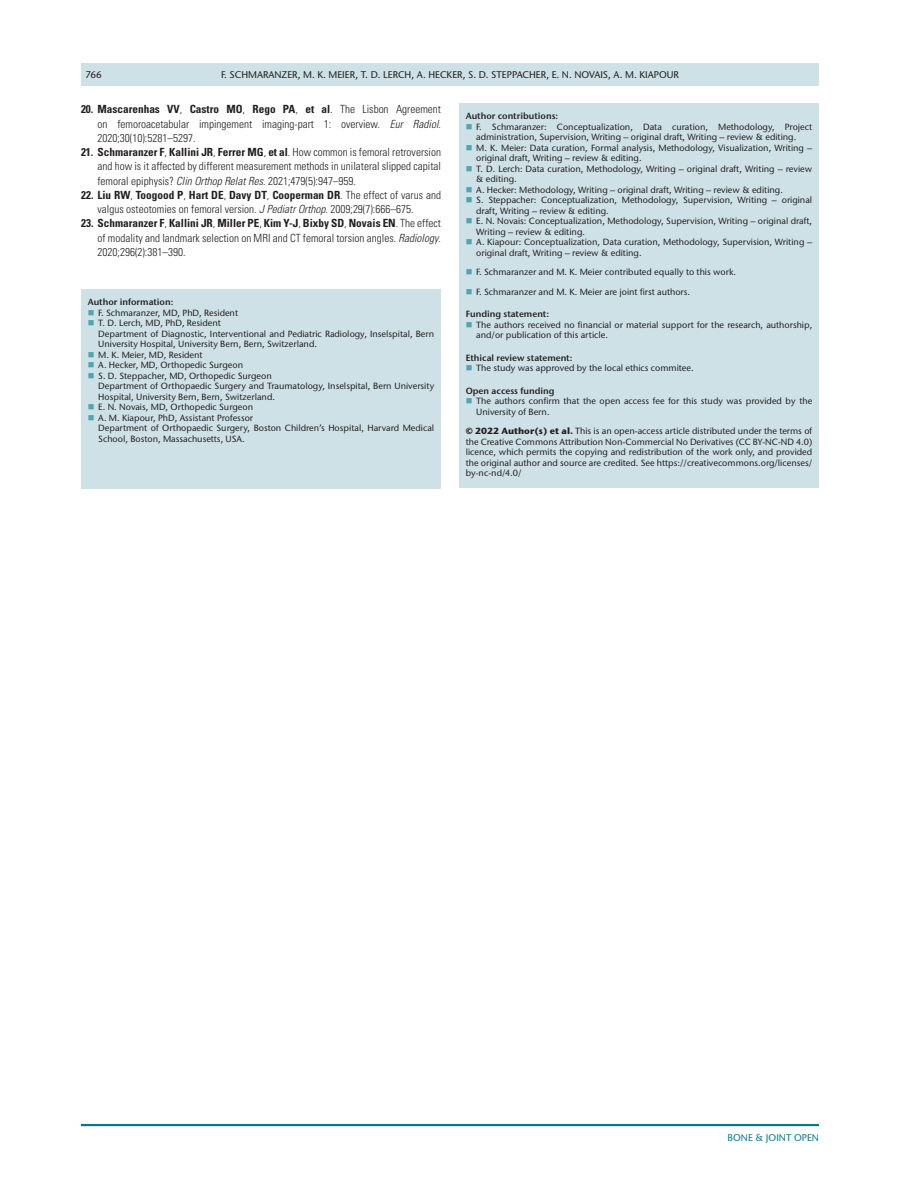
<style>
.page{position:relative;width:918px;height:1188px;background:#fff}
.page>*{position:absolute;margin:0;border:0;box-sizing:border-box;transform-origin:0 0}
.t1{font:300 condensed 11.25px/14.2px "Univers LT Std";color:#231f20;text-align:justify}
.t2{font:500 9.75px "Stone Sans ITC Pro";color:#231f20}
.t3{font:500 9.75px "Stone Sans ITC Pro";color:#007c89}
.t4{font:500 9px/10.5px "Stone Sans ITC Pro";color:#231f20}
.t5{font:600 9px "Stone Sans ITC Pro";color:#231f20}
.s1{font-weight:700}
.s2{font-style:italic}
</style>
<div class="page">
<hr style="left:81px;top:1124px;width:738px;height:2px;background:#007c89">
<div style="left:81px;top:63px;width:738px;height:23px;background:#cee1e6"></div>
<div style="left:81px;top:290px;width:360px;height:199px;background:#cee1e6"></div>
<div style="left:459px;top:104px;width:360px;height:384px;background:#cee1e6"></div>
<p class="t2" style="left:85px;top:68px;width:18px">766</p>
<p class="t2" style="left:221px;top:68px;width:459px">F. SCHMARANZER, M. K. MEIER, T. D. LERCH, A. HECKER, S. D. STEPPACHER, E. N. NOVAIS, A. M. KIAPOUR</p>
<p class="t5" style="left:466px;top:110px;width:94px">Author contributions:</p>
<p class="t4" style="left:476px;top:121px;width:338px">F. Schmaranzer: Conceptualization, Data curation, Methodology, Project administration, Supervision, Writing – original draft, Writing – review &amp; editing.<br>M. K. Meier: Data curation, Formal analysis, Methodology, Visualization, Writing – original draft, Writing – review &amp; editing.<br>T. D. Lerch: Data curation, Methodology, Writing – original draft, Writing – review &amp; editing.<br>A. Hecker: Methodology, Writing – original draft, Writing – review &amp; editing.<br>S. Steppacher: Conceptualization, Methodology, Supervision, Writing – original draft, Writing – review &amp; editing.<br>E. N. Novais: Conceptualization, Methodology, Supervision, Writing – original draft, Writing – review &amp; editing.<br>A. Kiapour: Conceptualization, Data curation, Methodology, Supervision, Writing – original draft, Writing – review &amp; editing.</p>
<p class="t4" style="left:476px;top:262px;width:261px;line-height:19.5px">F. Schmaranzer and M. K. Meier contributed equally to this work.<br>F. Schmaranzer and M. K. Meier are joint first authors.</p>
<p class="t5" style="left:466px;top:308px;width:85px">Funding statement:</p>
<p class="t4" style="left:476px;top:319px;width:338px">The authors received no financial or material support for the research, authorship, and/or publication of this article.</p>
<p class="t5" style="left:466px;top:352px;width:108px">Ethical review statement:</p>
<p class="t4" style="left:476px;top:363px;width:219px">The study was approved by the local ethics commitee.</p>
<p class="t5" style="left:466px;top:385px;width:90px">Open access funding</p>
<p class="t4" style="left:476px;top:396px;width:338px">The authors confirm that the open access fee for this study was provided by the<br>University of Bern.</p>
<p class="t4" style="left:466px;top:426px;width:348px;text-align:justify"><span class="s1">© 2022 Author(s) et al.</span> This is an open-access article distributed under the terms of the Creative Commons Attribution Non-Commercial No Derivatives (CC BY-NC-ND 4.0) licence, which permits the copying and redistribution of the work only, and provided the original author and source are credited. See https://creativecommons.org/licenses/ by-nc-nd/4.0/</p>
<p class="t1" style="left:98px;top:102px;width:345px;text-indent:-17px"><span class="s1">20. Mascarenhas VV</span>, <span class="s1">Castro MO</span>, <span class="s1">Rego PA</span>, <span class="s1">et al</span>. The Lisbon Agreement on femoroacetabular impingement imaging-part 1: overview. <span class="s2">Eur Radiol</span>.<br>2020;30(10):5281–5297.</p>
<p class="t1" style="left:98px;top:145px;width:345px;text-indent:-17px"><span class="s1">21. Schmaranzer F</span>, <span class="s1">Kallini JR</span>, <span class="s1">Ferrer MG</span>, <span class="s1">et al</span>. How common is femoral retroversion and how is it affected by different measurement methods in unilateral slipped capital femoral epiphysis? <span class="s2">Clin Orthop Relat Res</span>. 2021;479(5):947–959.</p>
<p class="t1" style="left:98px;top:188px;width:345px;text-indent:-17px"><span class="s1">22. Liu RW</span>, <span class="s1">Toogood P</span>, <span class="s1">Hart DE</span>, <span class="s1">Davy DT</span>, <span class="s1">Cooperman DR</span>. The effect of varus and valgus osteotomies on femoral version. <span class="s2">J Pediatr Orthop</span>. 2009;29(7):666–675.</p>
<p class="t1" style="left:98px;top:216px;width:345px;text-indent:-17px"><span class="s1">23. Schmaranzer F</span>, <span class="s1">Kallini JR</span>, <span class="s1">Miller PE</span>, <span class="s1">Kim Y-J</span>, <span class="s1">Bixby SD</span>, <span class="s1">Novais EN</span>. The effect of modality and landmark selection on MRI and CT femoral torsion angles. <span class="s2">Radiology</span>.<br>2020;296(2):381–390.</p>
<p class="t5" style="left:88px;top:296px;width:87px">Author information:</p>
<p class="t4" style="left:98px;top:307px;width:338px">F. Schmaranzer, MD, PhD, Resident<br>T. D. Lerch, MD, PhD, Resident<br>Department of Diagnostic, Interventional and Pediatric Radiology, Inselspital, Bern University Hospital, University Bern, Bern, Switzerland.<br>M. K. Meier, MD, Resident<br>A. Hecker, MD, Orthopedic Surgeon<br>S. D. Steppacher, MD, Orthopedic Surgeon<br>Department of Orthopaedic Surgery and Traumatology, Inselspital, Bern University Hospital, University Bern, Bern, Switzerland.<br>E. N. Novais, MD, Orthopedic Surgeon<br>A. M. Kiapour, PhD, Assistant Professor<br>Department of Orthopaedic Surgery, Boston Children’s Hospital, Harvard Medical School, Boston, Massachusetts, USA.</p>
<p class="t3" style="left:728px;top:1132px;width:93px">BONE &amp; JOINT OPEN</p>
</div>
